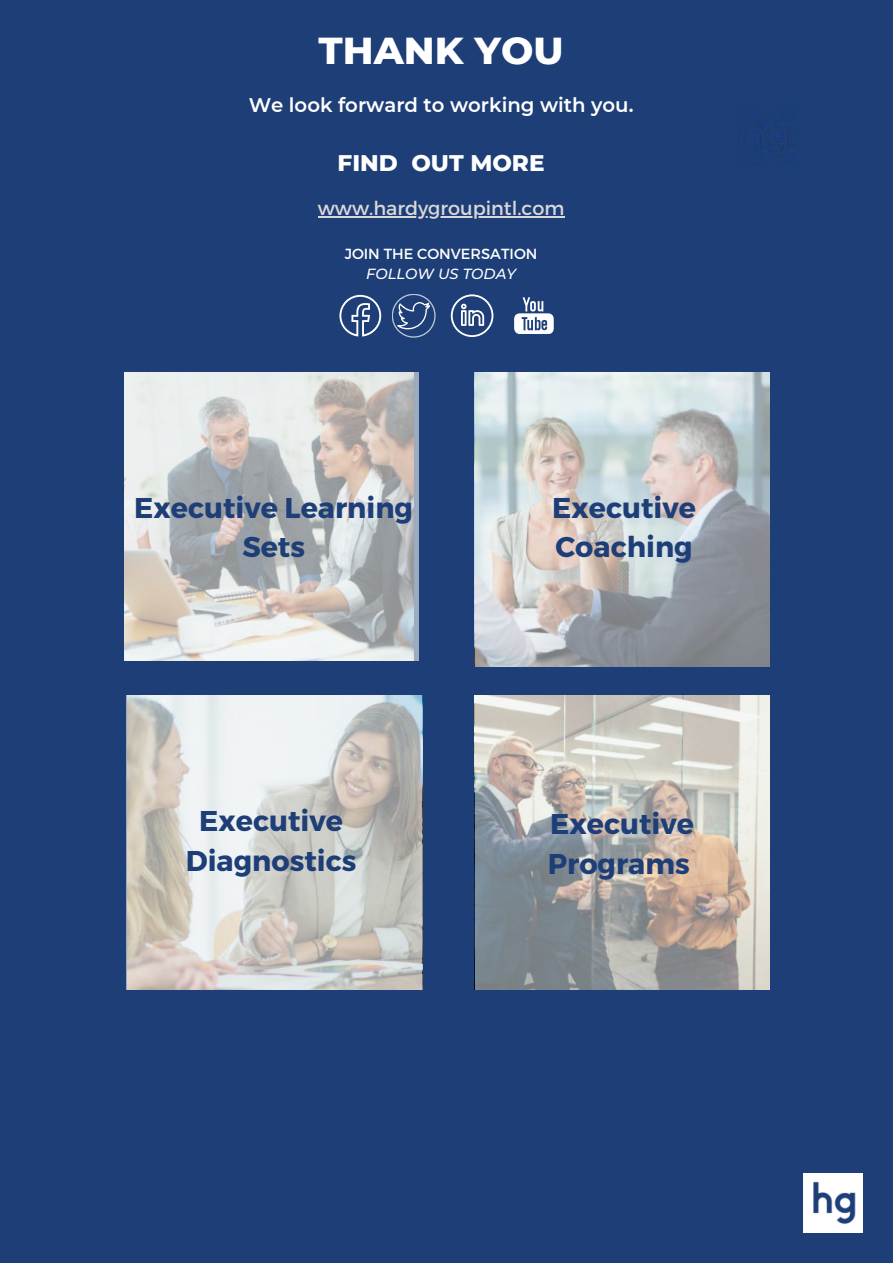
<style>
.page{position:relative;width:893px;height:1263px;background:#1e3e77}
.page>*{position:absolute;margin:0;border:0;box-sizing:border-box;transform-origin:0 0}
.t1{font:800 38.33px "Montserrat";color:#fff}
.t2{font:700 28.58px/39.3px "Montserrat";color:#1e3e78;text-align:center}
.t3{font:800 23.1px "Montserrat";color:#fff}
.t4{font:600 19.73px "Montserrat";color:#fff}
.t5{font:19.2px "Montserrat";color:#d9d9d9}
.t6{font:14.62px "Montserrat";color:#fff}
.t7{font:italic 500 14.62px "Montserrat";color:#fff}
</style>
<div class="page">
<img style="left:804px;top:1174px;width:58px;height:58px">
<img style="left:750px;top:113px;width:40px;height:44px">
<svg style="left:339px;top:295px;width:42px;height:41px"></svg>
<svg style="left:451px;top:294px;width:42px;height:43px"></svg>
<svg style="left:514px;top:297px;width:39px;height:37px"></svg>
<svg style="left:392px;top:294px;width:44px;height:44px"></svg>
<svg style="left:124px;top:372px;width:294px;height:289px;background:#cdcdcb"></svg>
<svg style="left:475px;top:372px;width:294px;height:294px;background:#c1c5c6"></svg>
<svg style="left:127px;top:695px;width:295px;height:295px;background:#d3d2ce"></svg>
<svg style="left:475px;top:695px;width:294px;height:295px;background:#b3b1ad"></svg>
<hr style="left:318px;top:216px;width:246px;height:2px;background:#d9d9d9">
<h1 class="t1" style="left:318px;top:22px;width:247px">THANK YOU</h1>
<p class="t4" style="left:249px;top:91px;width:386px">We look forward to working with you.</p>
<p class="t3" style="left:337px;top:146px;width:208px">FIND OUT MORE</p>
<p class="t5" style="left:318px;top:197px;width:248px">www.hardygroupintl.com</p>
<p class="t6" style="left:345px;top:245px;width:194px">JOIN THE CONVERSATION</p>
<p class="t7" style="left:366px;top:264px;width:151px">FOLLOW US TODAY</p>
<p class="t2" style="left:134px;top:489px;width:280px">Executive Learning<br>Sets</p>
<p class="t2" style="left:552px;top:489px;width:145px;text-align:left">Executive<br>Coaching</p>
<p class="t2" style="left:186px;top:802px;width:172px">Executive<br>Diagnostics</p>
<p class="t2" style="left:548px;top:805px;width:148px;text-align:left">Executive<br>Programs</p>
</div>
